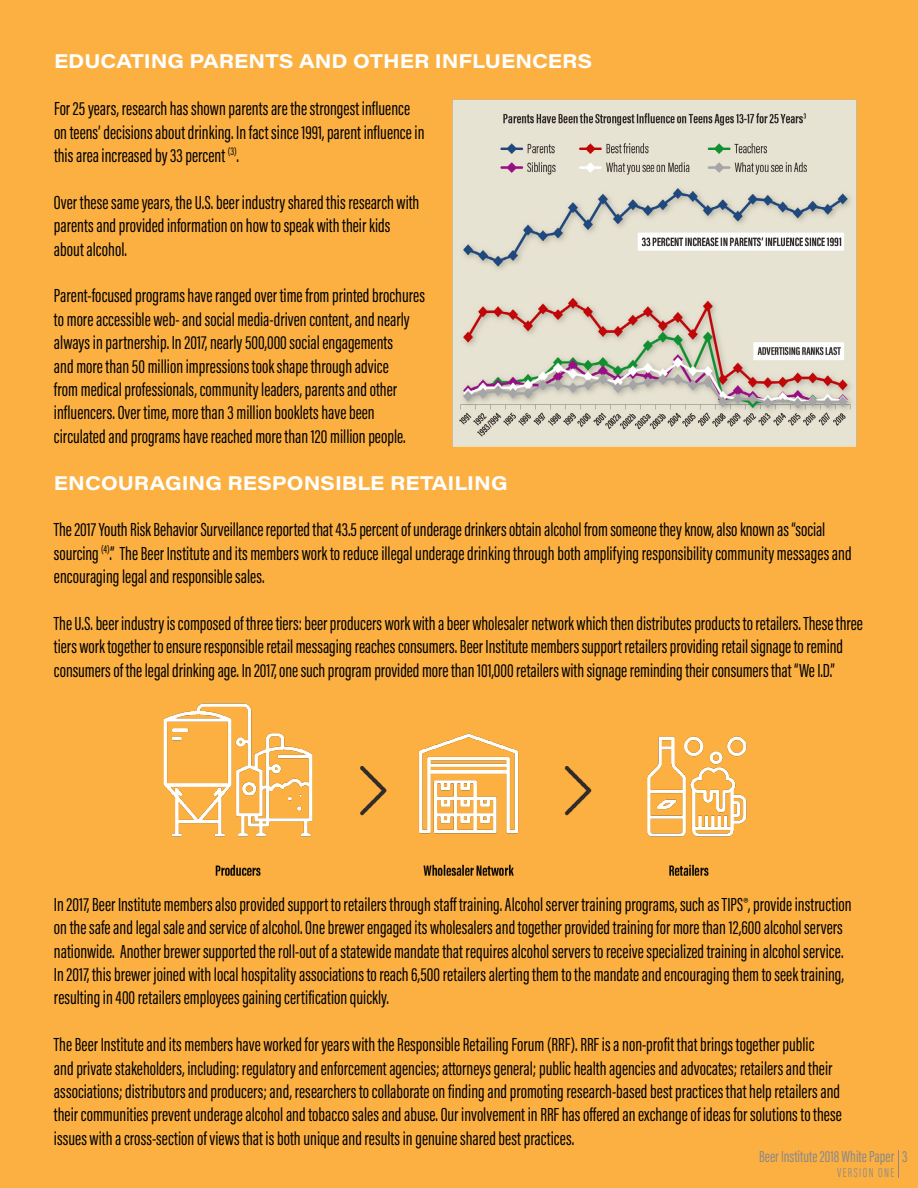
<style>
.page{position:relative;width:918px;height:1188px;background:#fbb041}
.page>*{position:absolute;margin:0;border:0;box-sizing:border-box;transform-origin:0 0}
.t1{font:19.5px/23.4px "Acumin Pro Extra Cond";color:#000}
.t2{font:700 19.5px "Acumin Pro Wide";color:#fff}
.t3{font:16.5px "Acumin Pro Extra Cond";color:#8b8889}
.t4{font:300 13.5px "Acumin Pro Extra Cond";letter-spacing:.1em;color:#8b8889}
</style>
<div class="page">
<img style="left:452px;top:99px;width:405px;height:348px">
<img style="left:163px;top:703px;width:584px;height:173px">
<svg style="left:898px;top:1150px;width:1px;height:28px"></svg>
<p class="t2" style="left:54px;top:47px;width:540px">EDUCATING PARENTS AND OTHER INFLUENCERS</p>
<p class="t1" style="left:54px;top:97px;width:372px">For 25 years, research has shown parents are the strongest influence on teens’ decisions about drinking. In fact since 1991, parent influence in this area increased by 33 percent <sup>(3)</sup>.</p>
<p class="t1" style="left:54px;top:190px;width:367px">Over these same years, the U.S. beer industry shared this research with parents and provided information on how to speak with their kids about alcohol.</p>
<p class="t1" style="left:54px;top:284px;width:373px">Parent-focused programs have ranged over time from printed brochures to more accessible web- and social media-driven content, and nearly always in partnership. In 2017, nearly 500,000 social engagements<br>and more than 50 million impressions took shape through advice<br>from medical professionals, community leaders, parents and other influencers. Over time, more than 3 million booklets have been circulated and programs have reached more than 120 million people.</p>
<p class="t2" style="left:54px;top:468px;width:455px">ENCOURAGING RESPONSIBLE RETAILING</p>
<p class="t1" style="left:54px;top:518px;width:799px">The 2017 Youth Risk Behavior Surveillance reported that 43.5 percent of underage drinkers obtain alcohol from someone they know, also known as “social sourcing <sup>(4)</sup>.” The Beer Institute and its members work to reduce illegal underage drinking through both amplifying responsibility community messages and encouraging legal and responsible sales.</p>
<p class="t1" style="left:54px;top:612px;width:810px">The U.S. beer industry is composed of three tiers: beer producers work with a beer wholesaler network which then distributes products to retailers. These three tiers work together to ensure responsible retail messaging reaches consumers. Beer Institute members support retailers providing retail signage to remind consumers of the legal drinking age. In 2017, one such program provided more than 101,000 retailers with signage reminding their consumers that “We I.D.”</p>
<p class="t1" style="left:54px;top:892px;width:799px">In 2017, Beer Institute members also provided support to retailers through staff training. Alcohol server training programs, such as TIPS®, provide instruction on the safe and legal sale and service of alcohol. One brewer engaged its wholesalers and together provided training for more than 12,600 alcohol servers nationwide. Another brewer supported the roll-out of a statewide mandate that requires alcohol servers to receive specialized training in alcohol service.<br>In 2017, this brewer joined with local hospitality associations to reach 6,500 retailers alerting them to the mandate and encouraging them to seek training, resulting in 400 retailers employees gaining certification quickly.</p>
<p class="t1" style="left:54px;top:1033px;width:790px">The Beer Institute and its members have worked for years with the Responsible Retailing Forum (RRF). RRF is a non-profit that brings together public<br>and private stakeholders, including: regulatory and enforcement agencies; attorneys general; public health agencies and advocates; retailers and their associations; distributors and producers; and, researchers to collaborate on finding and promoting research-based best practices that help retailers and their communities prevent underage alcohol and tobacco sales and abuse. Our involvement in RRF has offered an exchange of ideas for solutions to these issues with a cross-section of views that is both unique and results in genuine shared best practices.</p>
<p class="t3" style="left:759px;top:1147px;width:150px">Beer Institute 2018 White Paper 3</p>
<p class="t4" style="left:837px;top:1164px;width:59px">VERSION ONE</p>
</div>
